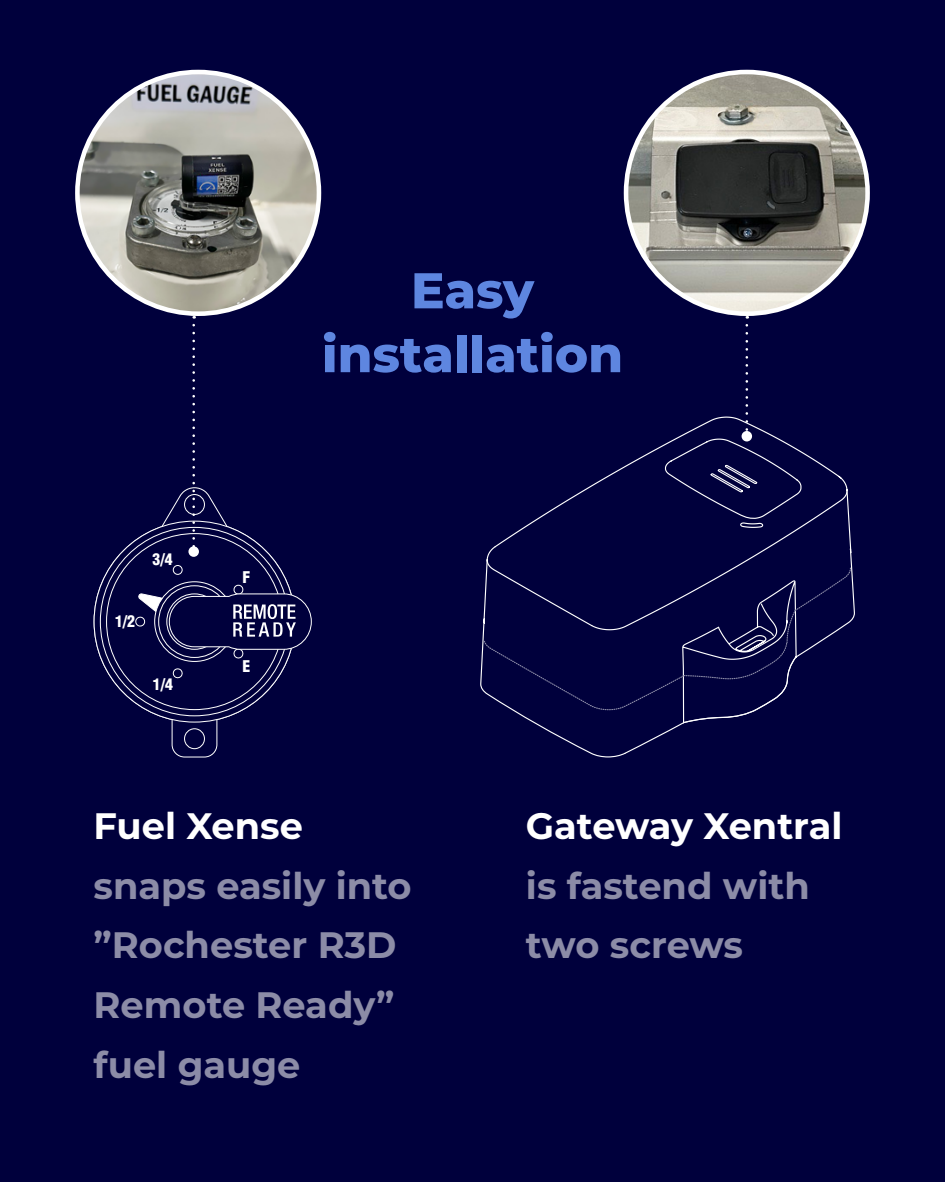
<style>
.page{position:relative;width:945px;height:1182px;background:#fff}
.page>*{position:absolute;margin:0;border:0;box-sizing:border-box;transform-origin:0 0}
.t1{font:800 50.14px "Montserrat";color:#5e86e0}
.Brødtekst{font:700 36.75px/59.5px "Montserrat";color:#8c8ca7}
.t2{font:900 condensed 15.75px "Helvetica LT Std";color:#fff}
.s1{color:#fff}
</style>
<div class="page">
<div style="left:0;top:0;width:945px;height:1181px;background:#00003c"></div>
<svg style="left:480px;top:416px;width:375px;height:342px"></svg>
<svg style="left:682px;top:710px;width:116px;height:14px"></svg>
<svg style="left:483px;top:566px;width:369px;height:144px"></svg>
<svg style="left:171px;top:723px;width:47px;height:34px"></svg>
<svg style="left:746px;top:325px;width:2px;height:106px"></svg>
<div style="left:742px;top:431px;width:10px;height:10px;background:#fff;border-radius:50%"></div>
<svg style="left:93px;top:325px;width:219px;height:398px"></svg>
<div style="left:188px;top:546px;width:11px;height:10px;background:#fff;border-radius:50%"></div>
<img style="left:626px;top:72px;width:242px;height:242px;border-radius:121px">
<div style="left:624px;top:70px;width:246px;height:246px;border:5px solid #fff;border-radius:50%"></div>
<img style="left:77px;top:74px;width:242px;height:240px">
<div style="left:75px;top:70px;width:246px;height:246px;border:5px solid #fff;border-radius:50%"></div>
<p class="t2" style="left:153px;top:549px;width:22px">3/4</p>
<p class="t2" style="left:115px;top:611px;width:22px">1/2</p>
<p class="t2" style="left:153px;top:674px;width:22px">1/4</p>
<p class="t2" style="left:243px;top:567px;width:9px">F</p>
<p class="t2" style="left:243px;top:656px;width:9px">E</p>
<p class="t1" style="left:411px;top:254px;width:125px">Easy</p>
<p class="t1" style="left:322px;top:317px;width:303px">installation</p>
<p class="Brødtekst" style="left:94px;top:794px;width:320px"><span class="s1">Fuel Xense </span>snaps easily into ”Rochester R3D<br>Remote Ready” fuel gauge</p>
<p class="Brødtekst" style="left:526px;top:794px;width:318px"><span class="s1">Gateway Xentral </span>is fastend with two screws</p>
</div>
